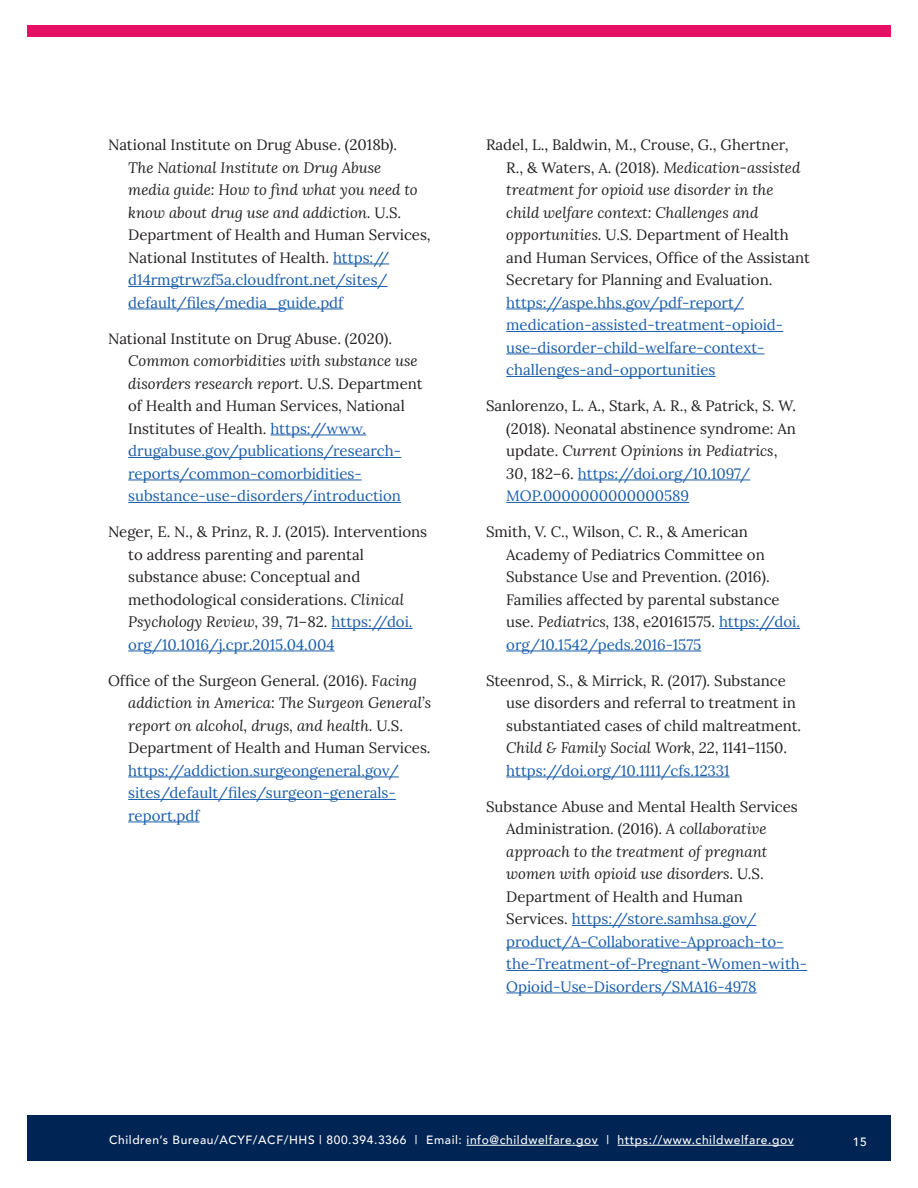
<style>
.page{position:relative;width:918px;height:1188px;background:#fff}
.page>*{position:absolute;margin:0;border:0;box-sizing:border-box;transform-origin:0 0}
.t1{font:15px/22.5px "Lora";color:#231f20}
.t2{font:15px/22.5px "Lora";color:#195daa}
.t3{font:500 12px "Avenir";letter-spacing:.05em;color:#fff}
.s1{font-style:italic}
.s2{color:#195daa}
.s3{color:#231f20}
.s4{font-style:italic;color:#231f20}
</style>
<div class="page">
<div style="left:27px;top:1116px;width:864px;height:45px;background:#002453"></div>
<hr style="left:467px;top:1145px;width:132px;height:1px;background:#fff">
<hr style="left:618px;top:1145px;width:176px;height:1px;background:#fff">
<div style="left:27px;top:26px;width:864px;height:12px;background:#e50f63"></div>
<hr style="left:333px;top:264px;width:56px;height:1px;background:#195daa">
<hr style="left:128px;top:286px;width:259px;height:1px;background:#195daa">
<hr style="left:128px;top:309px;width:215px;height:1px;background:#195daa">
<hr style="left:270px;top:435px;width:96px;height:1px;background:#195daa">
<hr style="left:128px;top:457px;width:273px;height:1px;background:#195daa">
<hr style="left:128px;top:480px;width:234px;height:1px;background:#195daa">
<hr style="left:128px;top:502px;width:273px;height:1px;background:#195daa">
<hr style="left:332px;top:628px;width:81px;height:1px;background:#195daa">
<hr style="left:128px;top:651px;width:207px;height:1px;background:#195daa">
<hr style="left:128px;top:777px;width:271px;height:1px;background:#195daa">
<hr style="left:128px;top:799px;width:268px;height:1px;background:#195daa">
<hr style="left:128px;top:822px;width:72px;height:1px;background:#195daa">
<hr style="left:506px;top:309px;width:238px;height:1px;background:#195daa">
<hr style="left:506px;top:331px;width:277px;height:1px;background:#195daa">
<hr style="left:506px;top:354px;width:258px;height:1px;background:#195daa">
<hr style="left:506px;top:376px;width:210px;height:1px;background:#195daa">
<hr style="left:578px;top:480px;width:172px;height:1px;background:#195daa">
<hr style="left:506px;top:502px;width:183px;height:1px;background:#195daa">
<hr style="left:719px;top:628px;width:81px;height:1px;background:#195daa">
<hr style="left:506px;top:651px;width:195px;height:1px;background:#195daa">
<hr style="left:506px;top:777px;width:224px;height:1px;background:#195daa">
<hr style="left:572px;top:925px;width:184px;height:1px;background:#195daa">
<hr style="left:506px;top:948px;width:277px;height:1px;background:#195daa">
<hr style="left:506px;top:970px;width:301px;height:1px;background:#195daa">
<hr style="left:506px;top:993px;width:251px;height:1px;background:#195daa">
<p class="t1" style="left:128px;top:133px;width:304px;text-indent:-20px">National Institute on Drug Abuse. (2018b).<br><span class="s1">The National Institute on Drug Abuse<br>media guide: How to find what you need to know about drug use and addiction.</span> U.S.<br>Department of Health and Human Services, National Institutes of Health. <span class="s2">https:// d14rmgtrwzf5a.cloudfront.net/sites/ default/files/media_guide.pdf</span></p>
<p class="t2" style="left:128px;top:326px;width:296px;text-indent:-20px"><span class="s3">National Institute on Drug Abuse. (2020).<br></span><span class="s4">Common comorbidities with substance use disorders research report.</span> <span class="s3">U.S. Department of Health and Human Services, National Institutes of Health.</span> https://www. drugabuse.gov/publications/research&shy;reports/common-comorbidities&shy;substance-use-disorders/introduction</p>
<p class="t1" style="left:128px;top:520px;width:301px;text-indent:-20px">Neger, E. N., &amp; Prinz, R. J. (2015). Interventions to address parenting and parental substance abuse: Conceptual and methodological considerations. <span class="s1">Clinical Psychology Review, 39</span>, 71–82. <span class="s2">https://doi. org/10.1016/j.cpr.2015.04.004</span></p>
<p class="t2" style="left:128px;top:668px;width:304px;text-indent:-20px"><span class="s3">Office of the Surgeon General. (2016). F</span><span class="s4">acing addiction in America: The Surgeon General’s report on alcohol, drugs, and health.</span> <span class="s3">U.S.<br>Department of Health and Human Services. </span>https://addiction.surgeongeneral.gov/ sites/default/files/surgeon-generals&shy;report.pdf</p>
<p class="t1" style="left:506px;top:133px;width:305px;text-indent:-20px">Radel, L., Baldwin, M., Crouse, G., Ghertner,<br>R., &amp; Waters, A. (2018). <span class="s1">Medication-assisted treatment for opioid use disorder in the child welfare context: Challenges and opportunities.</span> U.S. Department of Health and Human Services, Office of the Assistant Secretary for Planning and Evaluation. <span class="s2">https://aspe.hhs.gov/pdf-report/ medication-assisted-treatment-opioid&shy;use-disorder-child-welfare-context&shy;challenges-and-opportunities</span></p>
<p class="t1" style="left:506px;top:394px;width:291px;text-indent:-20px">Sanlorenzo, L. A., Stark, A. R., &amp; Patrick, S. W. (2018). Neonatal abstinence syndrome: An update. <span class="s1">Current Opinions in Pediatrics</span>, <span class="s1">30</span>, 182–6. <span class="s2">https://doi.org/10.1097/ MOP.0000000000000589</span></p>
<p class="t1" style="left:506px;top:520px;width:295px;text-indent:-20px">Smith, V. C., Wilson, C. R., &amp; American Academy of Pediatrics Committee on Substance Use and Prevention. (2016).<br>Families affected by parental substance use. <span class="s1">Pediatrics, 138</span>, e20161575. <span class="s2">https://doi. org/10.1542/peds.2016-1575</span></p>
<p class="t1" style="left:506px;top:668px;width:297px;text-indent:-20px">Steenrod, S., &amp; Mirrick, R. (2017). Substance use disorders and referral to treatment in substantiated cases of child maltreatment.<br><span class="s1">Child &amp; Family Social Work, 22</span>, 1141–1150. <span class="s2">https://doi.org/10.1111/cfs.12331</span></p>
<p class="t2" style="left:506px;top:794px;width:302px;text-indent:-20px"><span class="s3">Substance Abuse and Mental Health Services Administration. (2016).</span> <span class="s4">A collaborative approach to the treatment of pregnant women with opioid use disorders.</span> <span class="s3">U.S.<br>Department of Health and Human Services.</span> https://store.samhsa.gov/ product/A-Collaborative-Approach-to&shy;the-Treatment-of-Pregnant-Women-with-Opioid-Use-Disorders/SMA16-4978</p>
<p class="t3" style="left:109px;top:1130px;width:686px">Children’s Bureau/ACYF/ACF/HHS | 800.394.3366 | Email: info@childwelfare.gov | https://www.childwelfare.gov</p>
<p class="t3" style="left:853px;top:1131px;width:15px">15</p>
</div>
